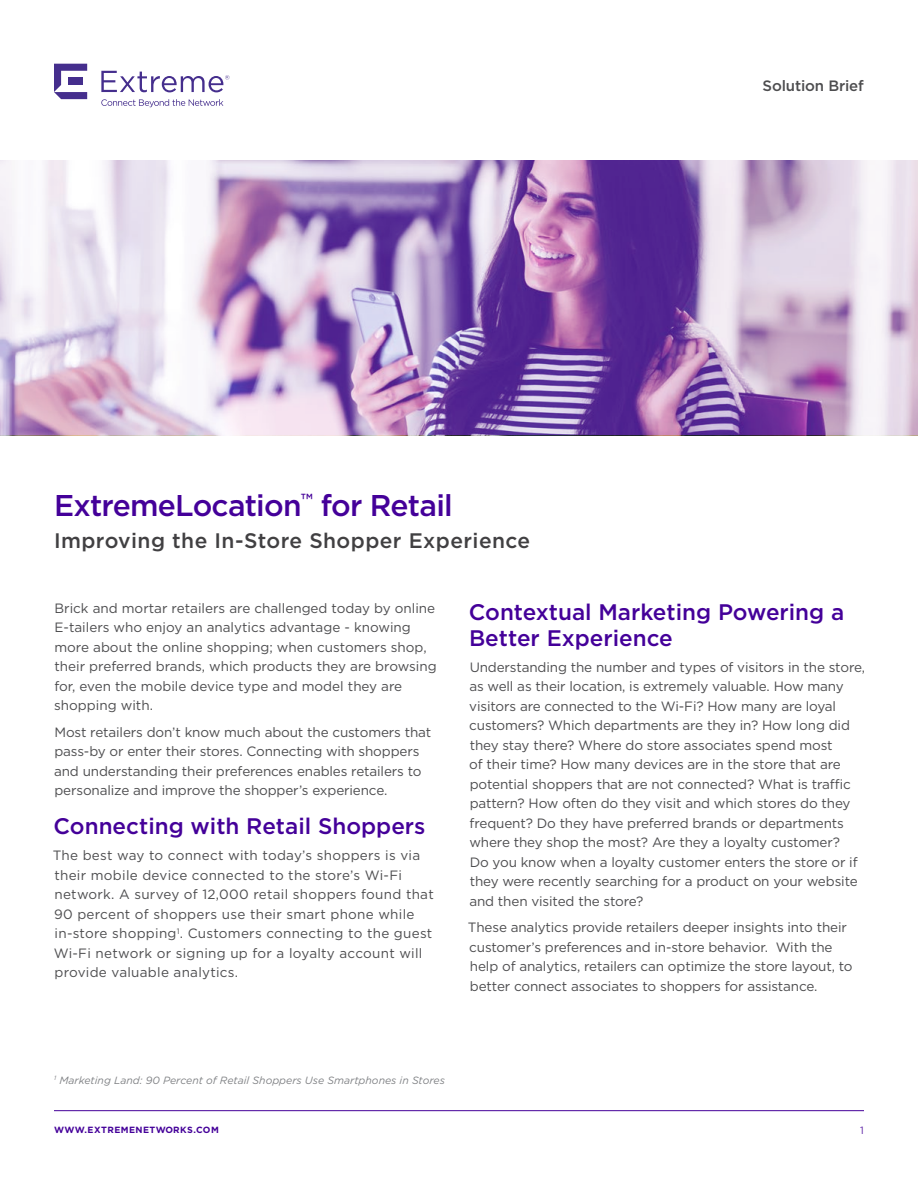
<style>
.page{position:relative;width:918px;height:1188px;background:#fff}
.page>*{position:absolute;margin:0;border:0;box-sizing:border-box;transform-origin:0 0}
.t1{font:500 30px "Gotham";letter-spacing:-.025em;color:#409}
.t2{font:500 22.5px/25.5px "Gotham";color:#409}
.t3{font:500 21px "Gotham";letter-spacing:.02em;color:#414042}
.t4{font:500 15px "Gotham";letter-spacing:-.01em;color:#4d4d4f}
.t5{font:13.5px/19.5px "Gotham";letter-spacing:-.01em;color:#4d4d4f}
.t6{font:13.5px/19.5px "Gotham";letter-spacing:.02em;color:#4d4d4f}
.t7{font:italic 10.5px "Gotham";color:#808285}
.t8{font:10.5px "Gotham";color:#6026a8}
.t9{font:700 9px "Gotham";letter-spacing:.05em;color:#409}
</style>
<div class="page">
<hr style="left:54px;top:1110px;width:810px;height:1px;background:#409">
<svg style="left:0;top:160px;width:918px;height:275px;background:#bba0cc"></svg>
<svg style="left:54px;top:64px;width:33px;height:35px"></svg>
<svg style="left:101px;top:71px;width:128px;height:21px"></svg>
<svg style="left:101px;top:99px;width:122px;height:8px"></svg>
<h1 class="t1" style="left:54px;top:486px;width:400px">ExtremeLocation<sup>™</sup> for Retail</h1>
<h3 class="t3" style="left:54px;top:527px;width:478px">Improving the In-Store Shopper Experience</h3>
<p class="t4" style="left:763px;top:76px;width:103px">Solution Brief</p>
<p class="t5" style="left:54px;top:598px;width:384px">Brick and mortar retailers are challenged today by online E-tailers who enjoy an analytics advantage - knowing more about the online shopping; when customers shop, their preferred brands, which products they are browsing for, even the mobile device type and model they are shopping with.</p>
<p class="t5" style="left:54px;top:722px;width:379px">Most retailers don’t know much about the customers that pass-by or enter their stores. Connecting with shoppers and understanding their preferences enables retailers to personalize and improve the shopper’s experience.</p>
<h2 class="t2" style="left:54px;top:813px;width:373px">Connecting with Retail Shoppers</h2>
<p class="t6" style="left:53px;top:846px;width:383px">The best way to connect with today’s shoppers is via their mobile device connected to the store’s Wi-Fi network. A survey of 12,000 retail shoppers found that 90 percent of shoppers use their smart phone while in-store shopping<sup>1</sup>. Customers connecting to the guest Wi-Fi network or signing up for a loyalty account will provide valuable analytics.</p>
<h2 class="t2" style="left:469px;top:599px;width:377px">Contextual Marketing Powering a<br>Better Experience</h2>
<p class="t5" style="left:469px;top:657px;width:397px">Understanding the number and types of visitors in the store, as well as their location, is extremely valuable. How many visitors are connected to the Wi-Fi? How many are loyal customers? Which departments are they in? How long did they stay there? Where do store associates spend most<br>of their time? How many devices are in the store that are potential shoppers that are not connected? What is traffic pattern? How often do they visit and which stores do they frequent? Do they have preferred brands or departments where they shop the most? Are they a loyalty customer?<br>Do you know when a loyalty customer enters the store or if they were recently searching for a product on your website and then visited the store?</p>
<p class="t5" style="left:468px;top:917px;width:386px">These analytics provide retailers deeper insights into their customer’s preferences and in-store behavior. With the help of analytics, retailers can optimize the store layout, to better connect associates to shoppers for assistance.</p>
<p class="t7" style="left:54px;top:1073px;width:393px"><sup>1</sup> Marketing Land: 90 Percent of Retail Shoppers Use Smartphones in Stores</p>
<p class="t9" style="left:54px;top:1124px;width:166px">WWW.EXTREMENETWORKS.COM</p>
<p class="t8" style="left:860px;top:1124px;width:5px">1</p>
</div>
